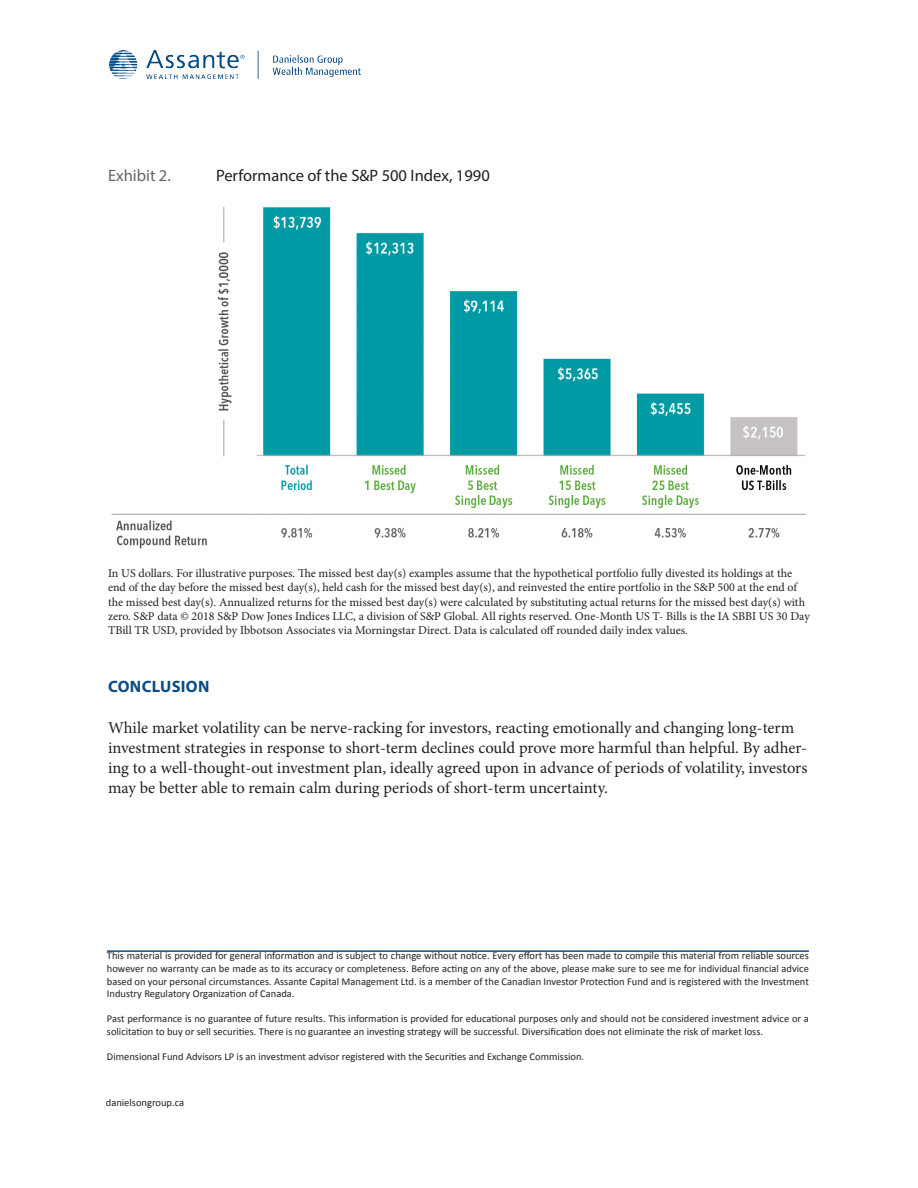
<style>
.page{position:relative;width:918px;height:1188px;background:#fff}
.page>*{position:absolute;margin:0;border:0;box-sizing:border-box;transform-origin:0 0}
.t1{font:16.5px/19.8px "Minion Pro";letter-spacing:-.005em;color:#231f20}
.t2{font:16.5px "Myriad Pro";color:#231f20}
.t3{font:700 16.5px "Myriad Pro";letter-spacing:.02em;color:#094b86}
.t4{font:16.5px "Myriad Pro";color:#636566}
.t5{font:12px/14.4px "Minion Pro";color:#231f20}
.t6{font:10.5px/12.6px "Calibri";color:#231f20;text-align:justify}
</style>
<div class="page">
<hr style="left:107px;top:950px;width:702px;height:2px;background:#094b86">
<img style="left:109px;top:50px;width:252px;height:28px">
<img style="left:111px;top:207px;width:695px;height:342px">
<p class="t4" style="left:108px;top:165px;width:64px">Exhibit 2.</p>
<p class="t2" style="left:216px;top:165px;width:275px">Performance of the S&amp;P 500 Index, 1990</p>
<p class="t5" style="left:108px;top:566px;width:703px">In US dollars. For illustrative purposes. The missed best day(s) examples assume that the hypothetical portfolio fully divested its holdings at the end of the day before the missed best day(s), held cash for the missed best day(s), and reinvested the entire portfolio in the S&amp;P 500 at the end of the missed best day(s). Annualized returns for the missed best day(s) were calculated by substituting actual returns for the missed best day(s) with zero. S&amp;P data © 2018 S&amp;P Dow Jones Indices LLC, a division of S&amp;P Global. All rights reserved. One-Month US T- Bills is the IA SBBI US 30 Day TBill TR USD, provided by Ibbotson Associates via Morningstar Direct. Data is calculated off rounded daily index values.</p>
<p class="t3" style="left:108px;top:675px;width:103px">CONCLUSION</p>
<p class="t1" style="left:108px;top:718px;width:701px">While market volatility can be nerve-racking for investors, reacting emotionally and changing long-term investment strategies in response to short-term declines could prove more harmful than helpful. By adher&shy;ing to a well-thought-out investment plan, ideally agreed upon in advance of periods of volatility, investors may be better able to remain calm during periods of short-term uncertainty.</p>
<p class="t6" style="left:107px;top:950px;width:704px">This material is provided for general information and is subject to change without notice. Every effort has been made to compile this material from reliable sources however no warranty can be made as to its accuracy or completeness. Before acting on any of the above, please make sure to see me for individual financial advice based on your personal circumstances. Assante Capital Management Ltd. is a member of the Canadian Investor Protection Fund and is registered with the Investment Industry Regulatory Organization of Canada.</p>
<p class="t6" style="left:107px;top:1013px;width:704px">Past performance is no guarantee of future results. This information is provided for educational purposes only and should not be considered investment advice or a solicitation to buy or sell securities. There is no guarantee an investing strategy will be successful. Diversification does not eliminate the risk of market loss.</p>
<p class="t6" style="left:107px;top:1050px;width:479px">Dimensional Fund Advisors LP is an investment advisor registered with the Securities and Exchange Commission.</p>
<p class="t6" style="left:106px;top:1096px;width:80px">danielsongroup.ca</p>
</div>
